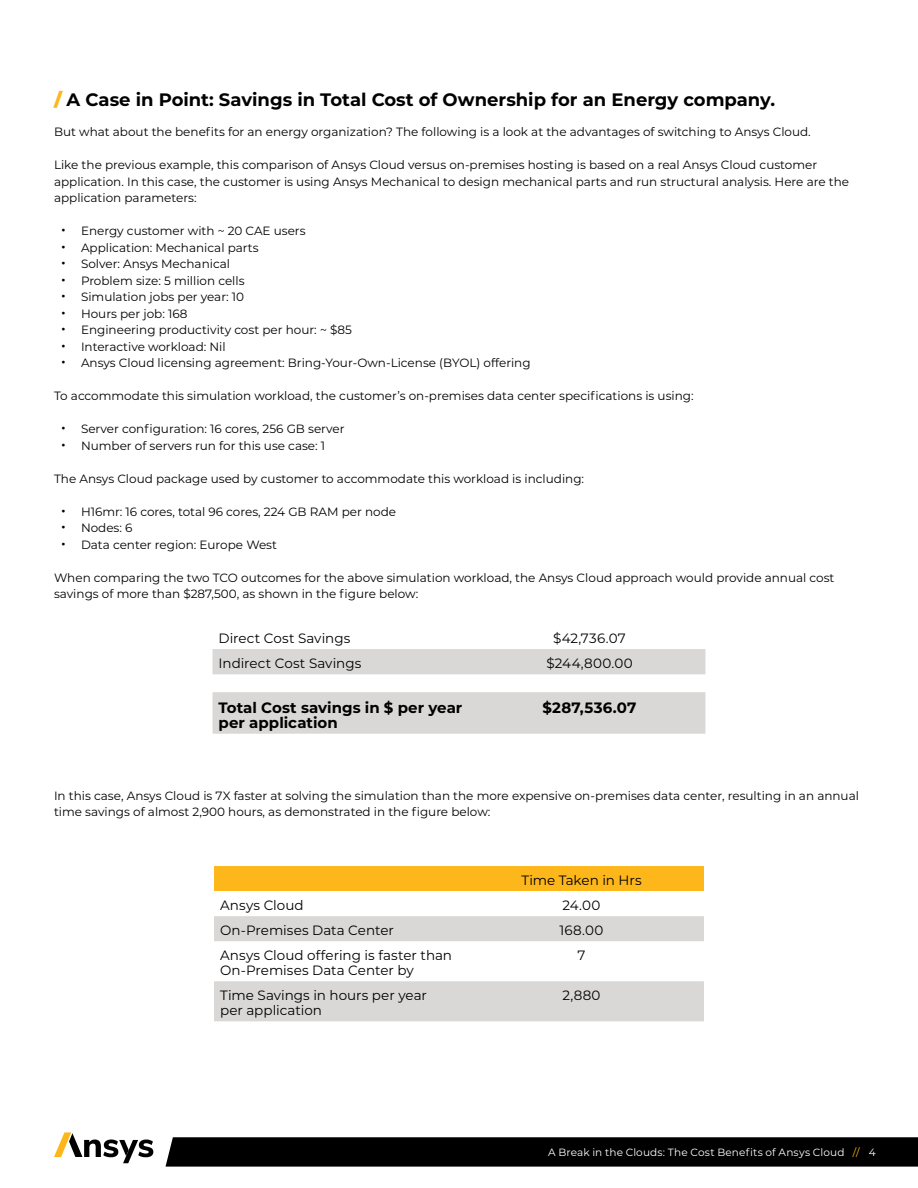
<style>
.page{position:relative;width:918px;height:1188px;background:#fff}
.page>*{position:absolute;margin:0;border:0;box-sizing:border-box;transform-origin:0 0}
.t1{font:700 18px "Montserrat";color:#000}
.t2{font:700 15px/15px "Montserrat";letter-spacing:.005em;color:#000}
.t3{font:13.5px/15px "Montserrat";color:#000}
.t4{font:12px/16.5px "Montserrat";color:#000}
.t5{font:10.5px "Montserrat";letter-spacing:.01em;color:#fff}
.s1{font-weight:900;color:#fdb71a}
.s2{font-size:18px}
.s3{color:#fdb71a}
</style>
<div class="page">
<svg style="left:166px;top:1137px;width:752px;height:30px;background:#060606"></svg>
<svg style="left:54px;top:1132px;width:99px;height:31px"></svg>
<div style="left:214px;top:866px;width:490px;height:25px;background:#fdb71a"></div>
<div style="left:214px;top:916px;width:490px;height:25px;background:#d9d8d6"></div>
<div style="left:214px;top:981px;width:490px;height:40px;background:#d9d8d6"></div>
<svg style="left:213px;top:649px;width:492px;height:85px"></svg>
<h1 class="t1" style="left:54px;top:87px;width:723px"><span class="s1">/</span> A Case in Point: Savings in Total Cost of Ownership for an Energy company.</h1>
<p class="t4" style="left:54px;top:123px;width:758px">But what about the benefits for an energy organization? The following is a look at the advantages of switching to Ansys Cloud.</p>
<p class="t4" style="left:54px;top:156px;width:797px">Like the previous example, this comparison of Ansys Cloud versus on-premises hosting is based on a real Ansys Cloud customer application. In this case, the customer is using Ansys Mechanical to design mechanical parts and run structural analysis. Here are the application parameters:</p>
<p class="t4" style="left:61px;top:222px;width:246px"><span class="s2">•</span> Energy customer with ~ 20 CAE users</p>
<p class="t4" style="left:61px;top:239px;width:199px"><span class="s2">•</span> Application: Mechanical parts</p>
<p class="t4" style="left:61px;top:255px;width:171px"><span class="s2">•</span> Solver: Ansys Mechanical</p>
<p class="t4" style="left:61px;top:272px;width:185px"><span class="s2">•</span> Problem size: 5 million cells</p>
<p class="t4" style="left:61px;top:288px;width:185px"><span class="s2">•</span> Simulation jobs per year: 10</p>
<p class="t4" style="left:61px;top:305px;width:128px"><span class="s2">•</span> Hours per job: 168</p>
<p class="t4" style="left:61px;top:321px;width:293px"><span class="s2">•</span> Engineering productivity cost per hour: ~ $85</p>
<p class="t4" style="left:61px;top:338px;width:167px"><span class="s2">•</span> Interactive workload: Nil</p>
<p class="t4" style="left:61px;top:354px;width:471px"><span class="s2">•</span> Ansys Cloud licensing agreement: Bring-Your-Own-License (BYOL) offering</p>
<p class="t4" style="left:54px;top:387px;width:641px">To accommodate this simulation workload, the customer’s on-premises data center specifications is using:</p>
<p class="t4" style="left:61px;top:420px;width:285px"><span class="s2">•</span> Server configuration: 16 cores, 256 GB server</p>
<p class="t4" style="left:61px;top:437px;width:266px"><span class="s2">•</span> Number of servers run for this use case: 1</p>
<p class="t4" style="left:54px;top:470px;width:532px">The Ansys Cloud package used by customer to accommodate this workload is including:</p>
<p class="t4" style="left:61px;top:503px;width:337px"><span class="s2">•</span> H16mr: 16 cores, total 96 cores, 224 GB RAM per node</p>
<p class="t4" style="left:61px;top:519px;width:73px"><span class="s2">•</span> Nodes: 6</p>
<p class="t4" style="left:61px;top:536px;width:218px"><span class="s2">•</span> Data center region: Europe West</p>
<p class="t4" style="left:54px;top:569px;width:782px">When comparing the two TCO outcomes for the above simulation workload, the Ansys Cloud approach would provide annual cost savings of more than $287,500, as shown in the figure below:</p>
<p class="t3" style="left:219px;top:630px;width:133px">Direct Cost Savings</p>
<p class="t3" style="left:553px;top:630px;width:74px">$42,736.07</p>
<p class="t3" style="left:219px;top:655px;width:144px">Indirect Cost Savings</p>
<p class="t3" style="left:546px;top:655px;width:88px">$244,800.00</p>
<p class="t2" style="left:219px;top:699px;width:245px">Total Cost savings in $ per year per application</p>
<p class="t2" style="left:543px;top:699px;width:95px">$287,536.07</p>
<p class="t4" style="left:54px;top:787px;width:807px">In this case, Ansys Cloud is 7X faster at solving the simulation than the more expensive on-premises data center, resulting in an annual time savings of almost 2,900 hours, as demonstrated in the figure below:</p>
<p class="t3" style="left:521px;top:872px;width:122px">Time Taken in Hrs</p>
<p class="t3" style="left:220px;top:897px;width:85px">Ansys Cloud</p>
<p class="t3" style="left:563px;top:897px;width:39px">24.00</p>
<p class="t3" style="left:220px;top:922px;width:175px">On-Premises Data Center</p>
<p class="t3" style="left:560px;top:922px;width:45px">168.00</p>
<p class="t3" style="left:220px;top:948px;width:234px">Ansys Cloud offering is faster than<br>On-Premises Data Center by</p>
<p class="t3" style="left:578px;top:948px;width:9px">7</p>
<p class="t3" style="left:220px;top:988px;width:209px">Time Savings in hours per year per application</p>
<p class="t3" style="left:563px;top:988px;width:39px">2,880</p>
<p class="t5" style="left:548px;top:1145px;width:329px">A Break in the Clouds: The Cost Benefits of Ansys Cloud <span class="s3">//</span> 4</p>
</div>
